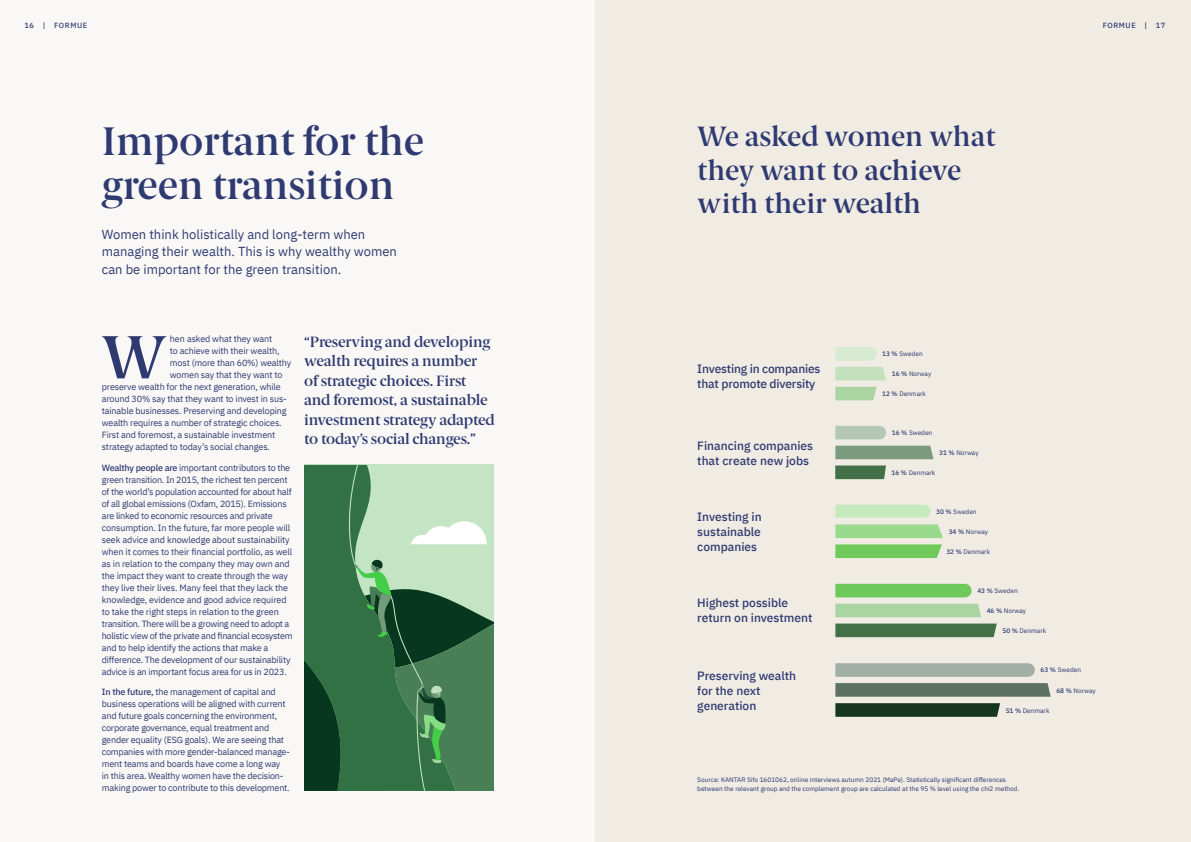
<style>
.page{position:relative;width:1191px;height:842px;background:#fff}
.page>*{position:absolute;margin:0;border:0;box-sizing:border-box;transform-origin:0 0}
.t1{font:61.2px "Berlingske Serif D Bd";color:#2f3a71}
.t2{font:40px/44px "Berlingske Serif D Bd";color:#2f3a71}
.t3{font:28px/33.6px "Berlingske Serif D Bd";color:#2f3a71}
.t4{font:15px/19.5px "Berlingske Serif D Bd";letter-spacing:-.01em;color:#2f3a71}
.t5{font:13px/17.5px "IBM Plex Sans";color:#2f3a71}
.t6{font:500 12px/15px "IBM Plex Sans";color:#2f3a71}
.t7{font:9px/12px "IBM Plex Sans";letter-spacing:-.02em;color:#2f3a71}
.t8{font:500 7.5px "IBM Plex Sans";letter-spacing:.08em;color:#2f3a71}
.t9{font:6.5px/8.5px "IBM Plex Sans";color:#2f3a71}
.s1{font-weight:500}
</style>
<div class="page">
<div style="left:0;top:0;width:595px;height:842px;background:#f9f8f6"></div>
<div style="left:595px;top:0;width:596px;height:842px;background:#f0ebe3"></div>
<svg style="left:305px;top:465px;width:189px;height:326px"></svg>
<svg style="left:835px;top:347px;width:41px;height:14px"></svg>
<svg style="left:835px;top:367px;width:51px;height:13px"></svg>
<svg style="left:835px;top:387px;width:41px;height:13px"></svg>
<svg style="left:835px;top:426px;width:51px;height:13px"></svg>
<svg style="left:835px;top:446px;width:98px;height:13px"></svg>
<svg style="left:835px;top:465px;width:51px;height:14px"></svg>
<svg style="left:835px;top:505px;width:95px;height:13px"></svg>
<svg style="left:835px;top:524px;width:108px;height:14px"></svg>
<svg style="left:835px;top:544px;width:107px;height:14px"></svg>
<svg style="left:835px;top:663px;width:199px;height:14px"></svg>
<svg style="left:835px;top:683px;width:215px;height:14px"></svg>
<svg style="left:835px;top:703px;width:165px;height:14px"></svg>
<div style="left:835px;top:584px;width:136px;height:13px;background:#6eca5b"></div>
<div style="left:835px;top:604px;width:146px;height:13px;background:#abd4a3"></div>
<svg style="left:835px;top:623px;width:161px;height:14px"></svg>
<p class="t8" style="left:25px;top:19px;width:64px">16 | FORMUE</p>
<p class="t8" style="left:1102px;top:19px;width:64px">FORMUE | 17</p>
<h2 class="t2" style="left:102px;top:119px;width:324px">Important for the green transition</h2>
<h3 class="t5" style="left:102px;top:224px;width:297px">Women think holistically and long-term when managing their wealth. This is why wealthy women can be important for the green transition.</h3>
<h1 class="t1" style="left:101px;top:315px;width:67px">W</h1>
<p class="t7" style="left:170px;top:332px;width:104px">hen asked what they want</p>
<p class="t7" style="left:170px;top:344px;width:111px">to achieve with their wealth,</p>
<p class="t7" style="left:170px;top:356px;width:123px">most (more than 60%) wealthy</p>
<p class="t7" style="left:170px;top:368px;width:114px">women say that they want to</p>
<p class="t7" style="left:102px;top:380px;width:180px">preserve wealth for the next generation, while</p>
<p class="t7" style="left:102px;top:392px;width:187px">around 30% say that they want to invest in sus-</p>
<p class="t7" style="left:102px;top:404px;width:186px">tainable businesses. Preserving and developing</p>
<p class="t7" style="left:102px;top:416px;width:181px">wealth requires a number of strategic choices.</p>
<p class="t7" style="left:102px;top:428px;width:175px">First and foremost, a sustainable investment</p>
<p class="t7" style="left:102px;top:440px;width:170px">strategy adapted to today’s social changes.</p>
<p class="t7" style="left:102px;top:461px;width:192px"><span class="s1">Wealthy people are</span> important contributors to the green transition. In 2015, the richest ten percent of the world’s population accounted for about half of all global emissions (Oxfam, 2015). Emissions are linked to economic resources and private consumption. In the future, far more people will seek advice and knowledge about sustainability when it comes to their financial portfolio, as well as in relation to the company they may own and the impact they want to create through the way they live their lives. Many feel that they lack the knowledge, evidence and good advice required to take the right steps in relation to the green transition. There will be a growing need to adopt a holistic view of the private and financial ecosystem and to help identify the actions that make a difference. The development of our sustainability advice is an important focus area for us in 2023.</p>
<p class="t7" style="left:102px;top:685px;width:190px"><span class="s1">In the future,</span> the management of capital and business operations will be aligned with current and future goals concerning the environment, corporate governance, equal treatment and gender equality (ESG goals). We are seeing that companies with more gender-balanced manage&shy;ment teams and boards have come a long way<br>in this area. Wealthy women have the decision&shy;making power to contribute to this development.</p>
<h3 class="t4" style="left:304px;top:332px;width:192px">“Preserving and developing wealth requires a number of strategic choices. First and foremost, a sustainable investment strategy adapted to today’s social changes.”</h3>
<h3 class="t3" style="left:697px;top:120px;width:300px">We asked women what they want to achieve with their wealth</h3>
<h3 class="t6" style="left:697px;top:360px;width:125px">Investing in companies that promote diversity</h3>
<h3 class="t6" style="left:697px;top:437px;width:117px">Financing companies that create new jobs</h3>
<h3 class="t6" style="left:697px;top:508px;width:66px;text-align:justify">Investing in sustainable companies</h3>
<h3 class="t6" style="left:697px;top:594px;width:117px">Highest possible return on investment</h3>
<h3 class="t6" style="left:697px;top:667px;width:100px">Preserving wealth for the next generation</h3>
<p class="t9" style="left:882px;top:349px;width:42px"><span class="s1">13 %</span> Sweden</p>
<p class="t9" style="left:891px;top:369px;width:41px"><span class="s1">16 %</span> Norway</p>
<p class="t9" style="left:882px;top:389px;width:45px"><span class="s1">12 %</span> Denmark</p>
<p class="t9" style="left:891px;top:428px;width:42px"><span class="s1">16 %</span> Sweden</p>
<p class="t9" style="left:939px;top:448px;width:41px"><span class="s1">31 %</span> Norway</p>
<p class="t9" style="left:891px;top:468px;width:45px"><span class="s1">16 %</span> Denmark</p>
<p class="t9" style="left:936px;top:507px;width:42px"><span class="s1">30 %</span> Sweden</p>
<p class="t9" style="left:948px;top:527px;width:41px"><span class="s1">34 %</span> Norway</p>
<p class="t9" style="left:946px;top:547px;width:45px"><span class="s1">32 %</span> Denmark</p>
<p class="t9" style="left:977px;top:586px;width:42px"><span class="s1">43 %</span> Sweden</p>
<p class="t9" style="left:986px;top:606px;width:41px"><span class="s1">46 %</span> Norway</p>
<p class="t9" style="left:1002px;top:626px;width:45px"><span class="s1">50 %</span> Denmark</p>
<p class="t9" style="left:1040px;top:665px;width:42px"><span class="s1">63 %</span> Sweden</p>
<p class="t9" style="left:1056px;top:685px;width:41px"><span class="s1">68 %</span> Norway</p>
<p class="t9" style="left:1005px;top:705px;width:45px"><span class="s1">51 %</span> Denmark</p>
<p class="t9" style="left:697px;top:775px;width:324px">Source: KANTAR Sifo 1601062, online interviews autumn 2021 (MaPe). Statistically significant differences between the relevant group and the complement group are calculated at the 95 % level using the chi2 method.</p>
</div>
